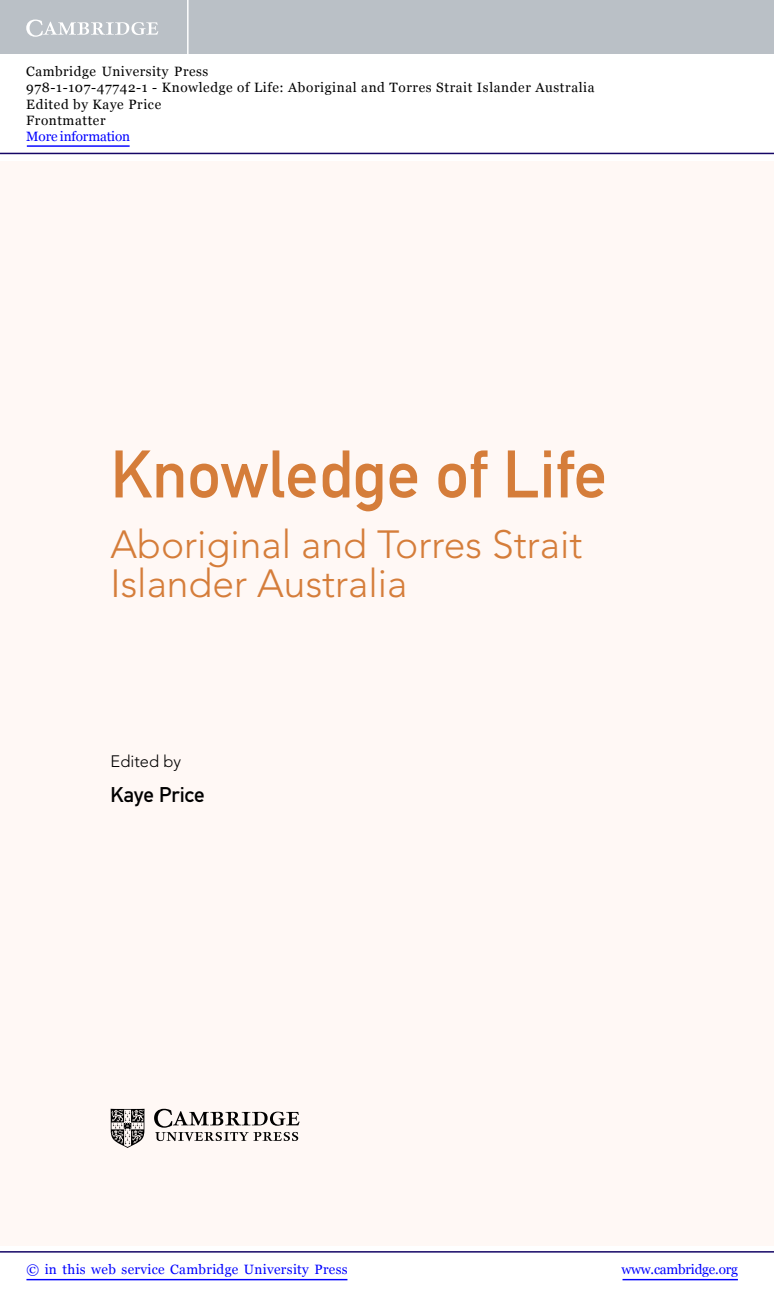
<style>
.page{position:relative;width:774px;height:1302px;background:#fff}
.page>*{position:absolute;margin:0;border:0;box-sizing:border-box;transform-origin:0 0}
.t1{font:66px "DIN Mittelschrift Std";color:#d57d3a}
.t2{font:300 39px/39px "Avenir LT Std";color:#d57d3a}
.t3{font:21px "DIN Mittelschrift Std";color:#000}
.t4{font:300 16.5px "Avenir LT Std";color:#000}
.t5{font:13.5px/16.2px "Georgia";letter-spacing:.045em;color:#000}
.t6{font:13.5px "Georgia";letter-spacing:.025em;color:#00f}
.t7{font:13.5px "Georgia";letter-spacing:-.015em;color:#00f}
.t8{font:13.5px "Georgia";letter-spacing:-.01em;color:#00f}
</style>
<div class="page">
<div style="left:0;top:161px;width:774px;height:1084px;background:#fff8f5"></div>
<svg style="left:154px;top:1109px;width:146px;height:32px"></svg>
<svg style="left:111px;top:1109px;width:34px;height:39px"></svg>
<div style="left:0;top:0;width:774px;height:54px;background:#bac0c6"></div>
<svg style="left:26px;top:20px;width:132px;height:17px"></svg>
<hr style="left:187px;top:0;width:2px;height:54px;background:#fff">
<hr style="left:0;top:153px;width:774px;height:1px;background:#150666">
<hr style="left:27px;top:145px;width:103px;height:2px;background:#00f">
<hr style="left:622px;top:1279px;width:116px;height:1px;background:#00f">
<hr style="left:0;top:1251px;width:774px;height:1px;background:#150666">
<hr style="left:26px;top:1279px;width:321px;height:1px;background:#00f">
<p class="t5" style="left:26px;top:64px;width:570px">Cambridge University Press<br>978-1-107-47742-1 - Knowledge of Life: Aboriginal and Torres Strait Islander Australia Edited by Kaye Price<br>Frontmatter</p>
<p class="t8" style="left:26px;top:128px;width:105px">More information</p>
<h1 class="t1" style="left:111px;top:435px;width:498px">Knowledge of Life</h1>
<h2 class="t2" style="left:111px;top:525px;width:473px">Aboriginal and Torres Strait<br>Islander Australia</h2>
<p class="t4" style="left:111px;top:752px;width:72px">Edited by</p>
<h3 class="t3" style="left:111px;top:782px;width:95px">Kaye Price</h3>
<p class="t6" style="left:26px;top:1260px;width:323px">© in this web service Cambridge University Press</p>
<p class="t7" style="left:621px;top:1260px;width:118px">www.cambridge.org</p>
</div>
